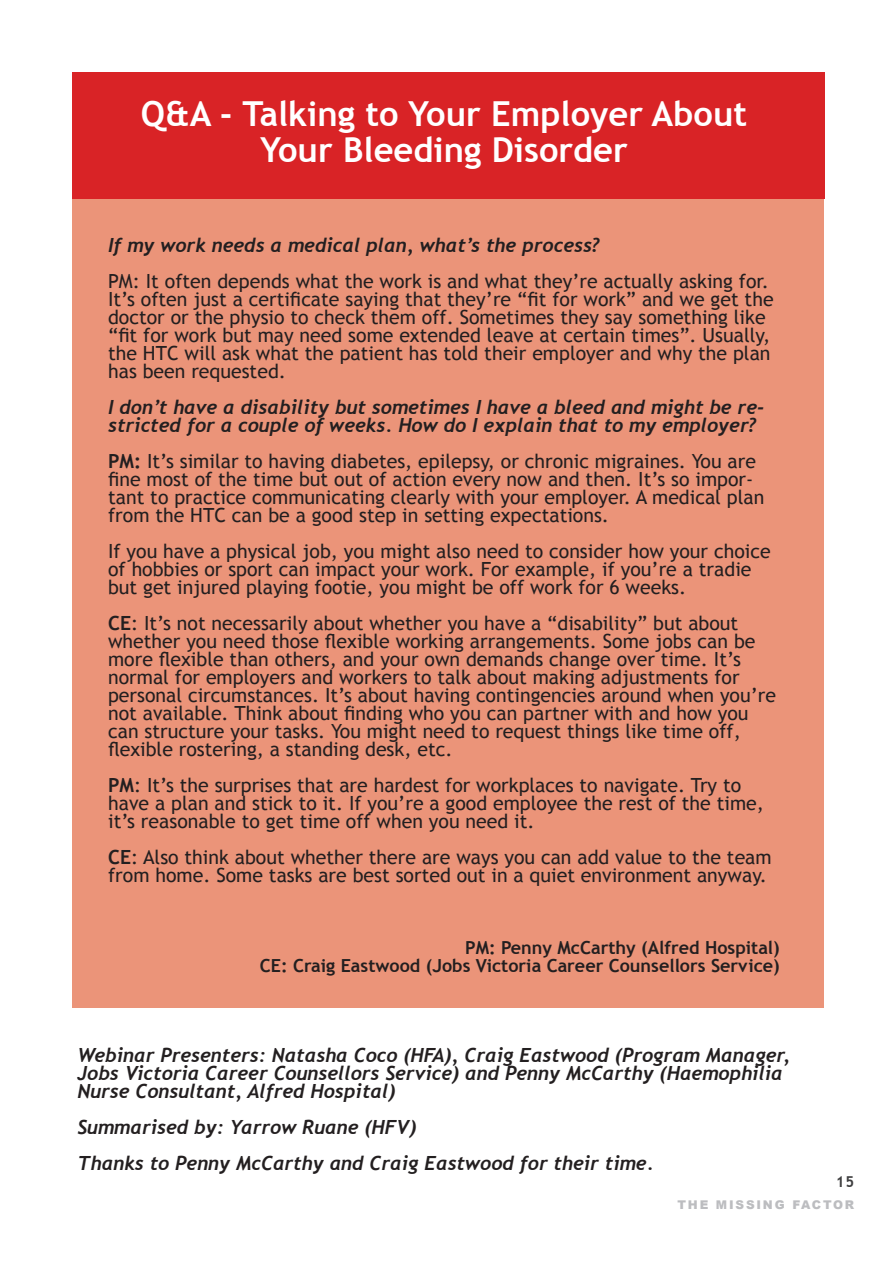
<style>
.page{position:relative;width:893px;height:1263px;background:#fff}
.page>*{position:absolute;margin:0;border:0;box-sizing:border-box;transform-origin:0 0}
.t1{font:700 34.5px/36px "Trebuchet MS";color:#fff;text-align:center}
.t2{font:19.5px/18px "Trebuchet MS";color:#231f20}
.t3{font:italic 700 19.5px/18px "Trebuchet";color:#231f20}
.t4{font:700 18px/18px "Trebuchet MS";color:#231f20;text-align:right}
.t5{font:700 15px "Trebuchet MS";color:#3e3e3f}
.t6{font:900 12px "Arial";letter-spacing:.15em;color:#bcbdc0}
.s1{font-weight:700}
</style>
<div class="page">
<div style="left:72px;top:161px;width:752px;height:847px;background:#eb9479"></div>
<div style="left:73px;top:72px;width:752px;height:126px;background:#d92326"></div>
<h1 class="t1" style="left:141px;top:96px;width:608px">Q&amp;A - Talking to Your Employer About<br>Your Bleeding Disorder</h1>
<p class="t3" style="left:108px;top:236px;width:493px">If my work needs a medical plan, what’s the process?</p>
<p class="t2" style="left:108px;top:272px;width:667px">PM: It often depends what the work is and what they’re actually asking for.<br>It’s often just a certificate saying that they’re “fit for work” and we get the doctor or the physio to check them off. Sometimes they say something like “fit for work but may need some extended leave at certain times”. Usually, the HTC will ask what the patient has told their employer and why the plan has been requested.</p>
<p class="t3" style="left:108px;top:398px;width:658px">I don’t have a disability but sometimes I have a bleed and might be re&shy;stricted for a couple of weeks. How do I explain that to my employer?</p>
<p class="t2" style="left:108px;top:452px;width:658px"><span class="s1">PM:</span> It’s similar to having diabetes, epilepsy, or chronic migraines. You are fine most of the time but out of action every now and then. It’s so impor&shy;tant to practice communicating clearly with your employer. A medical plan from the HTC can be a good step in setting expectations.</p>
<p class="t2" style="left:108px;top:542px;width:664px">If you have a physical job, you might also need to consider how your choice of hobbies or sport can impact your work. For example, if you’re a tradie but get injured playing footie, you might be off work for 6 weeks.</p>
<p class="t2" style="left:108px;top:614px;width:669px"><span class="s1">CE</span>: It’s not necessarily about whether you have a “disability” but about whether you need those flexible working arrangements. Some jobs can be more flexible than others, and your own demands change over time. It’s normal for employers and workers to talk about making adjustments for personal circumstances. It’s about having contingencies around when you’re not available. Think about finding who you can partner with and how you can structure your tasks. You might need to request things like time off, flexible rostering, a standing desk, etc.</p>
<p class="t2" style="left:108px;top:776px;width:657px"><span class="s1">PM</span>: It’s the surprises that are hardest for workplaces to navigate. Try to have a plan and stick to it. If you’re a good employee the rest of the time, it’s reasonable to get time off when you need it.</p>
<p class="t2" style="left:108px;top:848px;width:665px"><span class="s1">CE</span>: Also think about whether there are ways you can add value to the team from home. Some tasks are best sorted out in a quiet environment anyway.</p>
<p class="t4" style="left:260px;top:939px;width:521px">PM: Penny McCarthy (Alfred Hospital)<br>CE: Craig Eastwood (Jobs Victoria Career Counsellors Service)</p>
<p class="t3" style="left:77px;top:1046px;width:714px">Webinar Presenters: Natasha Coco (HFA), Craig Eastwood (Program Manager,<br>Jobs Victoria Career Counsellors Service) and Penny McCarthy (Haemophilia<br>Nurse Consultant, Alfred Hospital)</p>
<p class="t3" style="left:77px;top:1109px;width:578px;line-height:36px">Summarised by: Yarrow Ruane (HFV)<br>Thanks to Penny McCarthy and Craig Eastwood for their time.</p>
<p class="t5" style="left:836px;top:1172px;width:20px">15</p>
<p class="t6" style="left:677px;top:1196px;width:178px">THE MISSING FACTOR</p>
</div>
